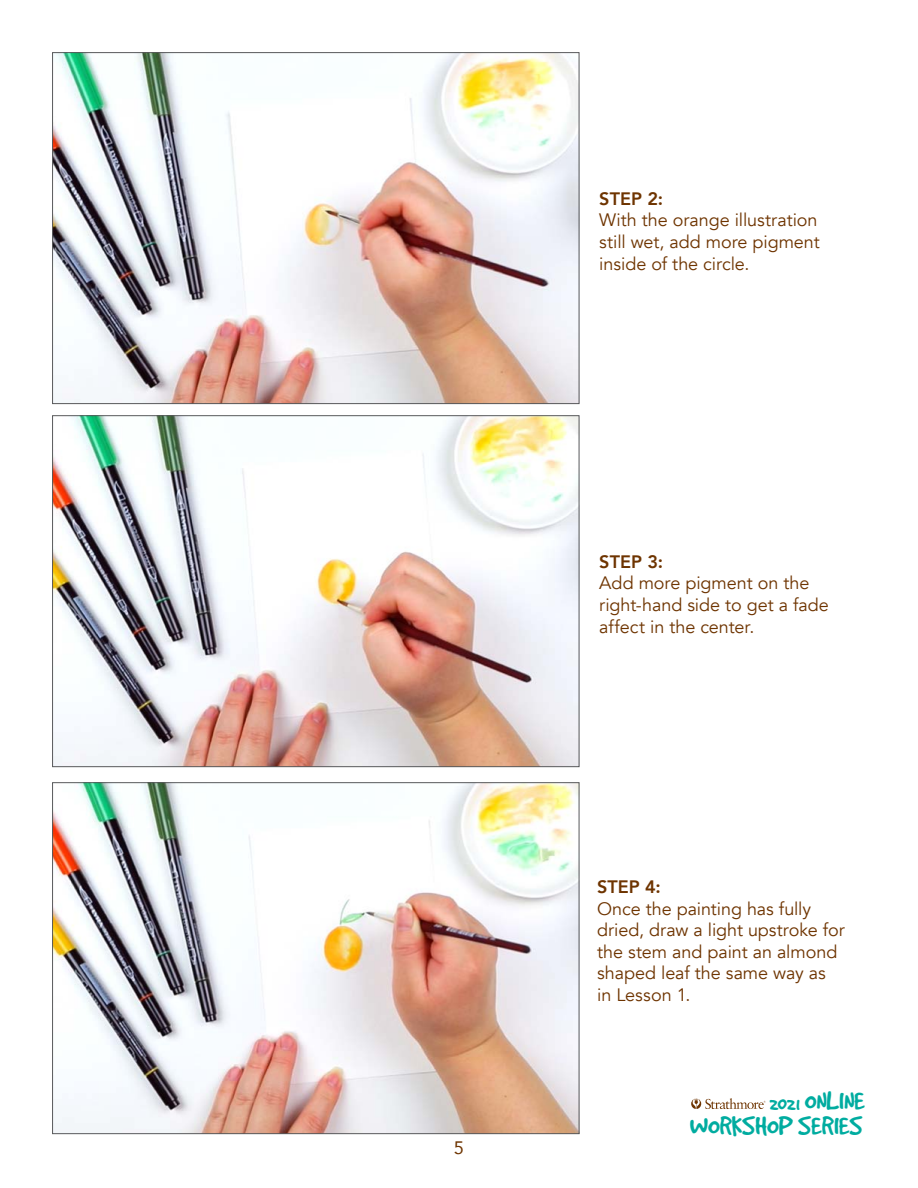
<style>
.page{position:relative;width:918px;height:1188px;background:#fff}
.page>*{position:absolute;margin:0;border:0;box-sizing:border-box;transform-origin:0 0}
.t1{font:29.55px/24.6px "Good Dog";color:#00aca0;text-align:right}
.t2{font:18px/21.6px "Avenir";letter-spacing:-.005em;color:#6e3400}
.t3{font:800 18px "Avenir";color:#6e3400}
.t4{font:18px "Avenir";color:#6e3400}
.s1{font-size:21.45px}
</style>
<div class="page">
<img style="left:54px;top:54px;width:523px;height:348px">
<img style="left:54px;top:417px;width:523px;height:348px">
<img style="left:54px;top:784px;width:523px;height:348px">
<svg style="left:691px;top:1098px;width:75px;height:11px"></svg>
<p class="t4" style="left:454px;top:1134px;width:12px">5</p>
<p class="t3" style="left:599px;top:184px;width:65px">STEP 2:</p>
<p class="t2" style="left:599px;top:210px;width:222px">With the orange illustration still wet, add more pigment inside of the circle.</p>
<p class="t3" style="left:599px;top:548px;width:65px">STEP 3:</p>
<p class="t2" style="left:599px;top:573px;width:231px">Add more pigment on the right-hand side to get a fade affect in the center.</p>
<p class="t3" style="left:597px;top:873px;width:65px">STEP 4:</p>
<p class="t2" style="left:597px;top:898px;width:249px">Once the painting has fully dried, draw a light upstroke for the stem and paint an almond shaped leaf the same way as<br>in Lesson 1.</p>
<h1 class="t1" style="left:690px;top:1088px;width:176px"><span class="s1">2021</span> ONLINE<br>WORKSHOP SERIES</h1>
</div>
